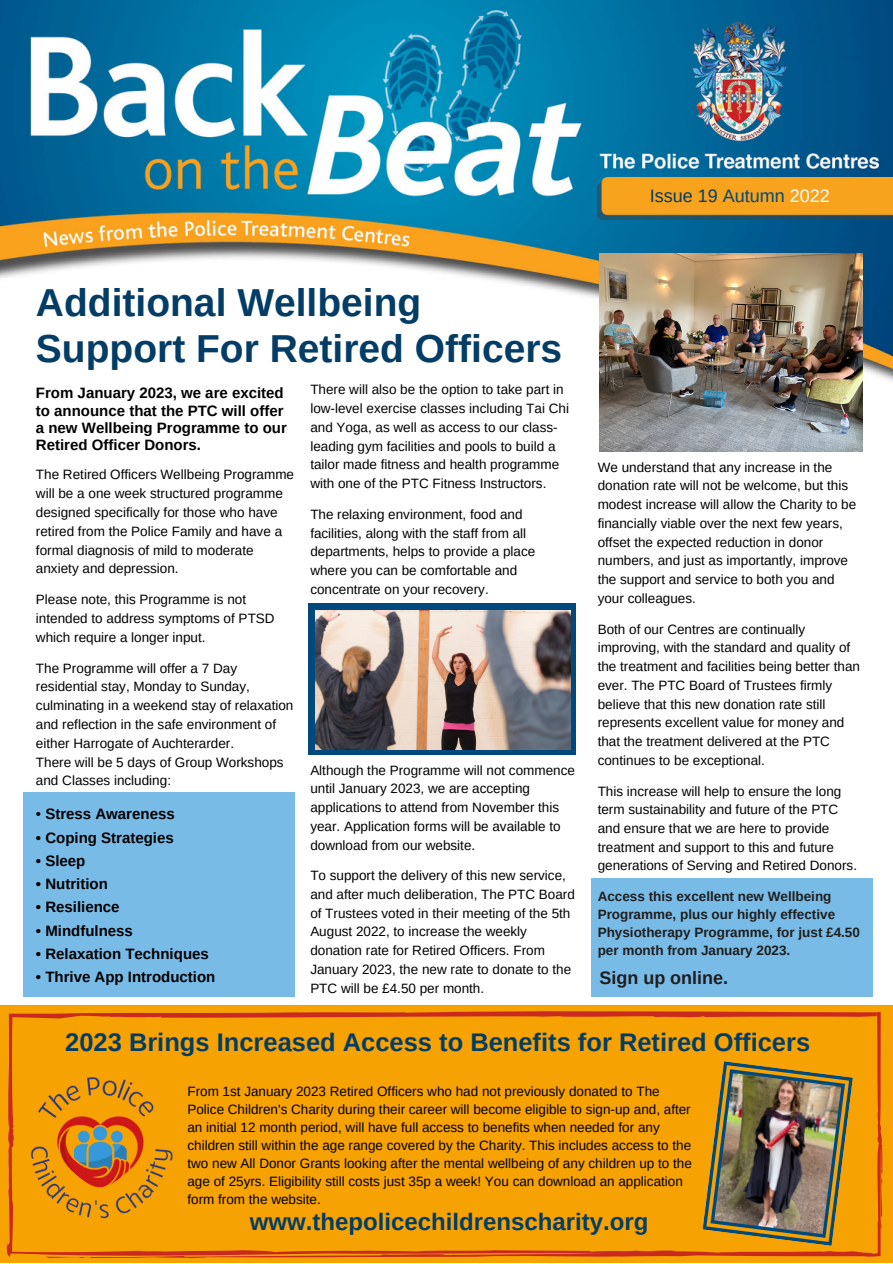
<style>
.page{position:relative;width:893px;height:1264px;background:#fff}
.page>*{position:absolute;margin:0;border:0;box-sizing:border-box;transform-origin:0 0}
.t1{font:700 39px/46px "Arimo";color:#033d66}
.t2{font:700 25.5px "Arimo";color:#033d66}
.t3{font:700 24px "Arimo";color:#033d66}
.t4{font:18px "Arimo";color:#033d66}
.t5{font:700 18px "Arimo";color:#1e1e1e}
.t6{font:700 15px/17.2px "Arimo";color:#000}
.t7{font:13.5px/18.8px "Arimo";color:#000}
.t8{font:700 13.5px/18px "Arimo";color:#1e1e1e}
.s1{color:#00497d}
.s2{color:#fff}
.s3{font-weight:400}
</style>
<div class="page">
<img style="left:0;top:0;width:892px;height:404px">
<img style="left:597px;top:178px;width:295px;height:41px">
<div style="left:24px;top:791px;width:271px;height:205px;background:#79bbe7"></div>
<div style="left:0;top:1005px;width:892px;height:257px;background:#f6a202"></div>
<svg style="left:7px;top:1011px;width:875px;height:247px"></svg>
<img style="left:24px;top:1073px;width:156px;height:150px">
<img style="left:702px;top:1061px;width:150px;height:184px">
<img style="left:599px;top:253px;width:263px;height:198px">
<div style="left:591px;top:878px;width:281px;height:118px;background:#79bbe7"></div>
<div style="left:308px;top:603px;width:268px;height:152px;background:#00497d"></div>
<img style="left:315px;top:610px;width:255px;height:139px">
<h3 class="t4" style="left:649px;top:186px;width:181px">Issue 19 <span class="s1">Autumn</span> <span class="s2">2022</span></h3>
<h1 class="t1" style="left:36px;top:279px;width:527px">Additional Wellbeing<br>Support For Retired Officers</h1>
<p class="t6" style="left:36px;top:384px;width:252px">From January 2023, we are excited to announce that the PTC will offer a new Wellbeing Programme to our<br>Retired Officer Donors.</p>
<p class="t7" style="left:36px;top:465px;width:260px">The Retired Officers Wellbeing Programme will be a one week structured programme designed specifically for those who have retired from the Police Family and have a formal diagnosis of mild to moderate anxiety and depression.</p>
<p class="t7" style="left:36px;top:590px;width:240px">Please note, this Programme is not intended to address symptoms of PTSD which require a longer input.</p>
<p class="t7" style="left:36px;top:658px;width:259px">The Programme will offer a 7 Day residential stay, Monday to Sunday, culminating in a weekend stay of relaxation and reflection in the safe environment of either Harrogate of Auchterarder.<br>There will be 5 days of Group Workshops and Classes including:</p>
<p class="t6" style="left:36px;top:805px;width:140px"><span class="s3">•</span> Stress Awareness</p>
<p class="t6" style="left:36px;top:828px;width:139px">• Coping Strategies</p>
<p class="t6" style="left:36px;top:852px;width:51px">• Sleep</p>
<p class="t6" style="left:36px;top:875px;width:73px">• Nutrition</p>
<p class="t6" style="left:36px;top:898px;width:85px">• Resilience</p>
<p class="t6" style="left:36px;top:921px;width:98px">• Mindfulness</p>
<p class="t6" style="left:36px;top:945px;width:174px">• Relaxation Techniques</p>
<p class="t6" style="left:36px;top:968px;width:181px">• Thrive App Introduction</p>
<p class="t7" style="left:310px;top:380px;width:260px">There will also be the option to take part in low-level exercise classes including Tai Chi and Yoga, as well as access to our class&shy;leading gym facilities and pools to build a tailor made fitness and health programme with one of the PTC Fitness Instructors.</p>
<p class="t7" style="left:310px;top:505px;width:226px">The relaxing environment, food and facilities, along with the staff from all departments, helps to provide a place where you can be comfortable and concentrate on your recovery.</p>
<p class="t7" style="left:310px;top:760px;width:266px">Although the Programme will not commence until January 2023, we are accepting applications to attend from November this year. Application forms will be available to download from our website.</p>
<p class="t7" style="left:310px;top:866px;width:266px">To support the delivery of this new service, and after much deliberation, The PTC Board of Trustees voted in their meeting of the 5th August 2022, to increase the weekly donation rate for Retired Officers. From January 2023, the new rate to donate to the PTC will be £4.50 per month.</p>
<p class="t7" style="left:597px;top:457px;width:260px">We understand that any increase in the donation rate will not be welcome, but this modest increase will allow the Charity to be financially viable over the next few years, offset the expected reduction in donor numbers, and just as importantly, improve the support and service to both you and your colleagues.</p>
<p class="t7" style="left:597px;top:619px;width:264px">Both of our Centres are continually improving, with the standard and quality of the treatment and facilities being better than ever. The PTC Board of Trustees firmly believe that this new donation rate still represents excellent value for money and that the treatment delivered at the PTC continues to be exceptional.</p>
<p class="t7" style="left:597px;top:781px;width:261px">This increase will help to ensure the long term sustainability and future of the PTC and ensure that we are here to provide treatment and support to this and future generations of Serving and Retired Donors.</p>
<p class="t8" style="left:597px;top:887px;width:264px">Access this excellent new Wellbeing Programme, plus our highly effective Physiotherapy Programme, for just £4.50 per month from January 2023.</p>
<h3 class="t5" style="left:599px;top:967px;width:130px">Sign up online.</h3>
<h2 class="t2" style="left:65px;top:1027px;width:746px">2023 Brings Increased Access to Benefits for Retired Officers</h2>
<p class="t7" style="left:187px;top:1081px;width:506px;line-height:18px">From 1st January 2023 Retired Officers who had not previously donated to The Police Children's Charity during their career will become eligible to sign-up and, after an initial 12 month period, will have full access to benefits when needed for any children still within the age range covered by the Charity. This includes access to the two new All Donor Grants looking after the mental wellbeing of any children up to the age of 25yrs. Eligibility still costs just 35p a week! You can download an application form from the website.</p>
<h3 class="t3" style="left:250px;top:1208px;width:400px">www.thepolicechildrenscharity.org</h3>
</div>
